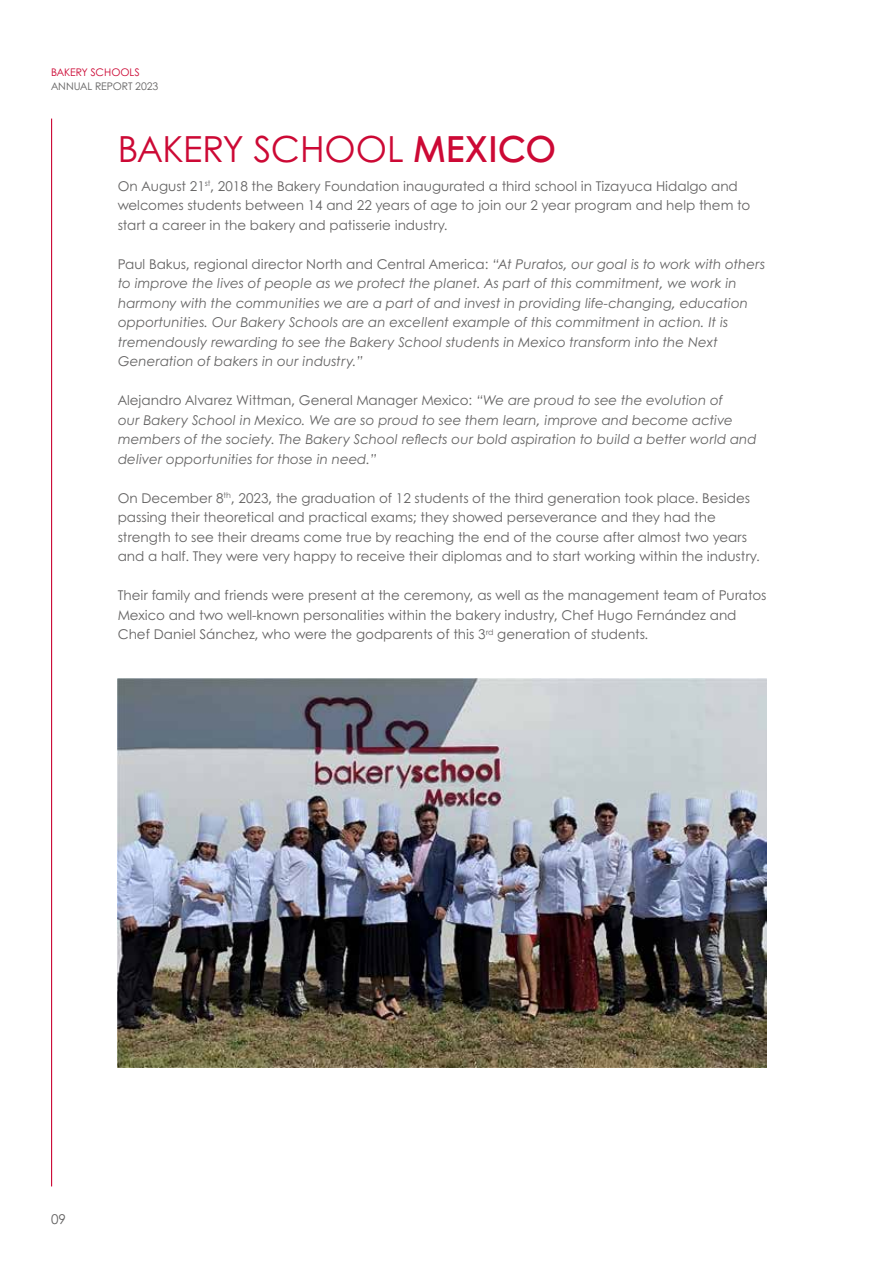
<style>
.page{position:relative;width:893px;height:1263px;background:#fff}
.page>*{position:absolute;margin:0;border:0;box-sizing:border-box;transform-origin:0 0}
.t1{font:36px "Century Gothic";color:#cc0935}
.t2{font:13.5px/19.5px "Century Gothic";color:#646363}
.t3{font:italic 13.5px/19.5px "Century Gothic";color:#646363}
.t4{font:10.5px "Century Gothic";color:#646363}
.t5{font:10.5px "Century Gothic";color:#cc0935}
.s1{font-weight:600}
.s2{font-style:normal}
</style>
<div class="page">
<img style="left:118px;top:678px;width:649px;height:389px">
<hr style="left:51px;top:119px;width:1px;height:1067px;background:#cc0935">
<p class="t5" style="left:51px;top:66px;width:90px">BAKERY SCHOOLS</p>
<p class="t4" style="left:51px;top:79px;width:109px">ANNUAL REPORT 2023</p>
<h1 class="t1" style="left:118px;top:127px;width:440px">BAKERY SCHOOL <span class="s1">MEXICO</span></h1>
<p class="t2" style="left:118px;top:176px;width:634px">On August 21<sup>st</sup>, 2018 the Bakery Foundation inaugurated a third school in Tizayuca Hidalgo and welcomes students between 14 and 22 years of age to join our 2 year program and help them to start a career in the bakery and patisserie industry.</p>
<p class="t3" style="left:118px;top:254px;width:649px"><span class="s2">Paul Bakus, regional director North and Central America:</span> “At Puratos, our goal is to work with others to improve the lives of people as we protect the planet. As part of this commitment, we work in harmony with the communities we are a part of and invest in providing life-changing, education opportunities. Our Bakery Schools are an excellent example of this commitment in action. It is tremendously rewarding to see the Bakery School students in Mexico transform into the Next Generation of bakers in our industry.”</p>
<p class="t3" style="left:118px;top:390px;width:640px"><span class="s2">Alejandro Alvarez Wittman, General Manager Mexico:</span> “We are proud to see the evolution of<br>our Bakery School in Mexico. We are so proud to see them learn, improve and become active members of the society. The Bakery School reflects our bold aspiration to build a better world and deliver opportunities for those in need.”</p>
<p class="t2" style="left:118px;top:488px;width:644px">On December 8<sup>th</sup>, 2023, the graduation of 12 students of the third generation took place. Besides passing their theoretical and practical exams; they showed perseverance and they had the strength to see their dreams come true by reaching the end of the course after almost two years and a half. They were very happy to receive their diplomas and to start working within the industry.</p>
<p class="t2" style="left:118px;top:585px;width:650px">Their family and friends were present at the ceremony, as well as the management team of Puratos<br>Mexico and two well-known personalities within the bakery industry, Chef Hugo Fernández and<br>Chef Daniel Sánchez, who were the godparents of this 3<sup>rd</sup> generation of students.</p>
<p class="t2" style="left:51px;top:1209px;width:16px">09</p>
</div>
